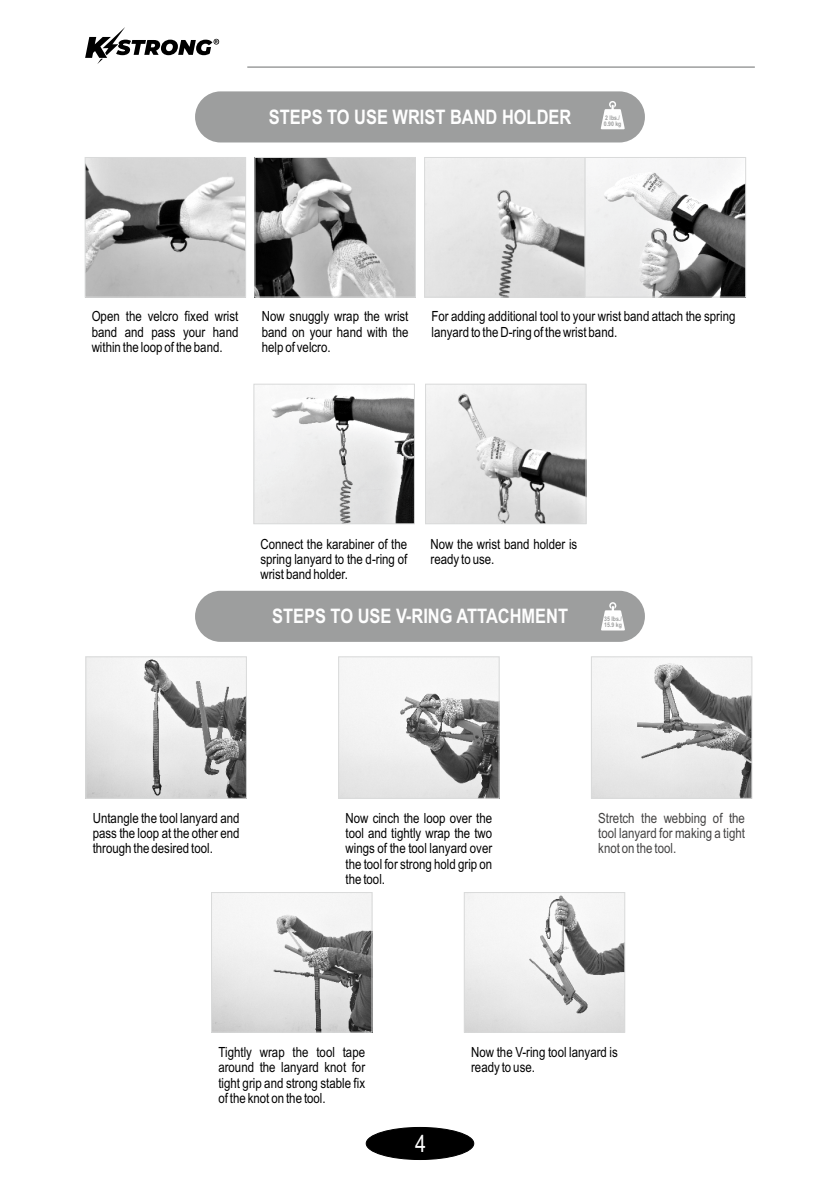
<style>
.page{position:relative;width:840px;height:1191px;background:#fff}
.page>*{position:absolute;margin:0;border:0;box-sizing:border-box;transform-origin:0 0}
.t1{font:24px "Arial Narrow";color:#fefefe}
.t2{font:700 20px "Arial Narrow";color:#fefefe}
.t3{font:14px/15.4px "Arial Narrow";color:#000;text-align:justify}
.t4{font:14px/15.4px "Arial Narrow";color:#434242;text-align:justify}
.t5{font:700 6.4px/6.4px "Arial Narrow";color:#9d9e9e}
</style>
<div class="page">
<div style="left:195px;top:91px;width:449px;height:51px;background:#9d9e9e;border-radius:26px"></div>
<img style="left:87px;top:159px;width:157px;height:136px">
<div style="left:85px;top:157px;width:161px;height:140px;border:1px solid #d9dada"></div>
<img style="left:256px;top:159px;width:157px;height:136px">
<div style="left:254px;top:157px;width:161px;height:140px;border:1px solid #d9dada"></div>
<img style="left:426px;top:159px;width:317px;height:136px">
<div style="left:424px;top:157px;width:161px;height:140px;border:1px solid #d9dada"></div>
<div style="left:584px;top:157px;width:161px;height:140px;border:1px solid #d9dada"></div>
<img style="left:427px;top:386px;width:157px;height:136px">
<div style="left:425px;top:384px;width:161px;height:140px;border:1px solid #d9dada"></div>
<img style="left:255px;top:395px;width:157px;height:127px">
<div style="left:253px;top:384px;width:161px;height:140px;border:1px solid #d9dada"></div>
<div style="left:195px;top:591px;width:449px;height:51px;background:#9d9e9e;border-radius:26px"></div>
<img style="left:465px;top:894px;width:158px;height:136px">
<div style="left:463px;top:892px;width:162px;height:140px;border:1px solid #d9dada"></div>
<img style="left:213px;top:894px;width:157px;height:136px">
<div style="left:211px;top:892px;width:161px;height:140px;border:1px solid #d9dada"></div>
<img style="left:87px;top:658px;width:158px;height:139px">
<div style="left:85px;top:656px;width:162px;height:143px;border:1px solid #d9dada"></div>
<img style="left:340px;top:658px;width:157px;height:139px">
<div style="left:338px;top:656px;width:161px;height:143px;border:1px solid #d9dada"></div>
<img style="left:592px;top:658px;width:158px;height:139px">
<div style="left:590px;top:656px;width:162px;height:143px;border:1px solid #d9dada"></div>
<svg style="left:601px;top:602px;width:23px;height:28px"></svg>
<div style="left:365px;top:1127px;width:109px;height:33px;background:#000;border:1px solid #000;border-radius:50%"></div>
<hr style="left:247px;top:66px;width:507px;height:2px;background:#9d9e9e">
<svg style="left:85px;top:27px;width:134px;height:37px"></svg>
<svg style="left:600px;top:101px;width:24px;height:28px"></svg>
<h2 class="t2" style="left:268px;top:110px;width:304px">STEPS TO USE WRIST BAND HOLDER</h2>
<p class="t5" style="left:603px;top:115px;width:19px">2 lbs./<br>0.90 kg</p>
<p class="t3" style="left:92px;top:310px;width:148px">Open the velcro fixed wrist band and pass your hand within the loop of the band.</p>
<p class="t3" style="left:261px;top:310px;width:148px">Now snuggly wrap the wrist band on your hand with the help of velcro.</p>
<p class="t3" style="left:431px;top:310px;width:305px">For adding additional tool to your wrist band attach the spring lanyard to the D-ring of the wrist band.</p>
<p class="t3" style="left:260px;top:537px;width:148px">Connect the karabiner of the spring lanyard to the d-ring of wrist band holder.</p>
<p class="t3" style="left:430px;top:537px;width:148px">Now the wrist band holder is ready to use.</p>
<h2 class="t2" style="left:272px;top:609px;width:297px">STEPS TO USE V-RING ATTACHMENT</h2>
<p class="t5" style="left:604px;top:616px;width:19px">35 lbs./<br>15.9 kg</p>
<p class="t3" style="left:93px;top:811px;width:148px">Untangle the tool lanyard and pass the loop at the other end through the desired tool.</p>
<p class="t3" style="left:345px;top:811px;width:148px">Now cinch the loop over the tool and tightly wrap the two wings of the tool lanyard over the tool for strong hold grip on the tool.</p>
<p class="t4" style="left:598px;top:811px;width:148px">Stretch the webbing of the tool lanyard for making a tight knot on the tool.</p>
<p class="t3" style="left:218px;top:1045px;width:148px">Tightly wrap the tool tape around the lanyard knot for tight grip and strong stable fix of the knot on the tool.</p>
<p class="t3" style="left:471px;top:1045px;width:148px">Now the V-ring tool lanyard is ready to use.</p>
<h1 class="t1" style="left:415px;top:1134px;width:12px">4</h1>
</div>
